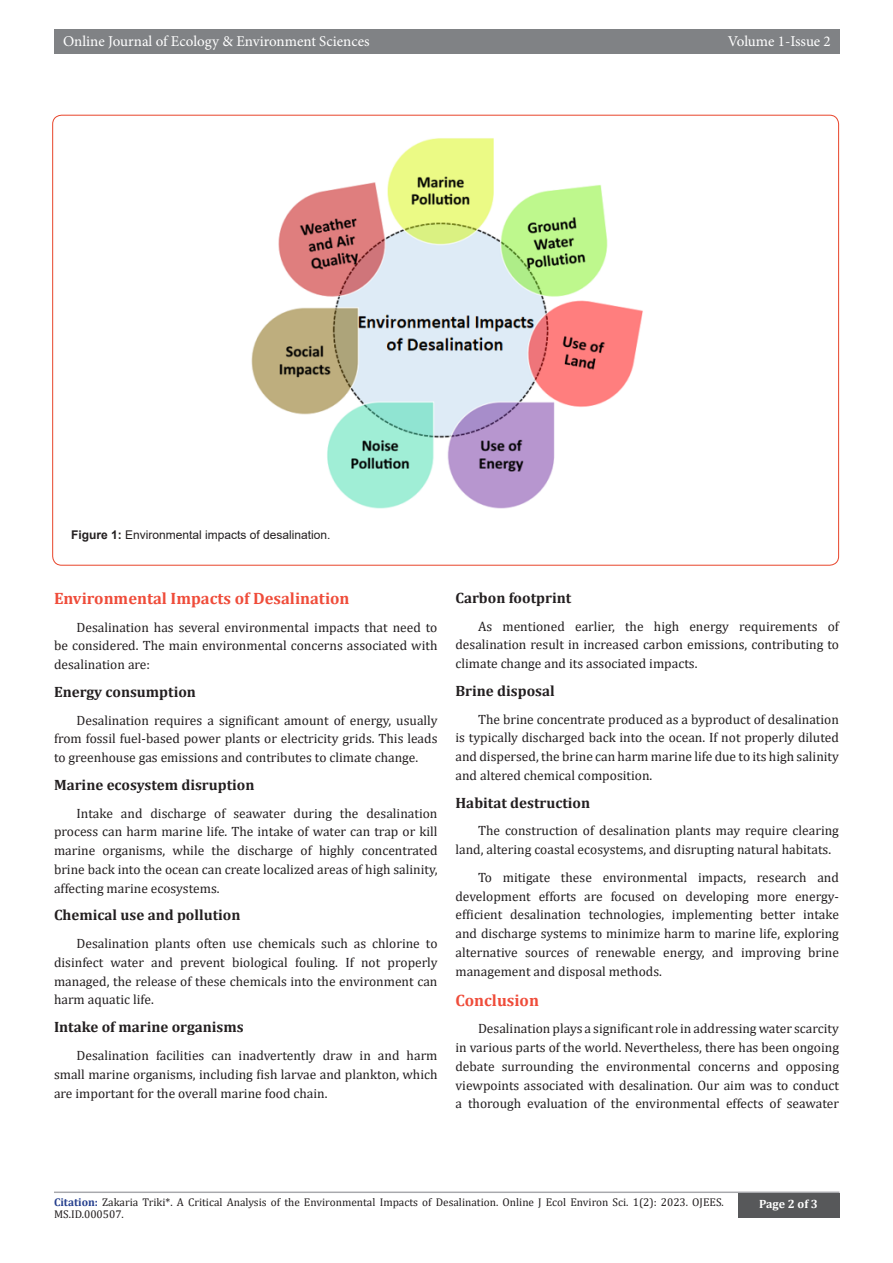
<style>
.page{position:relative;width:893px;height:1263px;background:#fff}
.page>*{position:absolute;margin:0;border:0;box-sizing:border-box;transform-origin:0 0}
.t1{font:700 16.5px "Cambria";color:#ef4c3a}
.t2{font:700 15px "Cambria";color:#231f20}
.t3{font:15px "Minion Pro";color:#fff}
.t4{font:13.5px/18.8px "Cambria";color:#231f20;text-align:justify}
.t5{font:12px "Arial";color:#231f20}
.t6{font:700 12px "Cambria";color:#fff}
.t7{font:11.25px/12px "Cambria";color:#231f20}
.s1{font-weight:700}
.s2{font-weight:700;color:#253f8e}
</style>
<div class="page">
<div style="left:54px;top:29px;width:785px;height:25px;background:#808285"></div>
<hr style="left:54px;top:1191px;width:785px;height:2px;background:#a8a9ad">
<div style="left:738px;top:1193px;width:101px;height:24px;background:#57585a"></div>
<img style="left:251px;top:138px;width:392px;height:371px">
<p class="t3" style="left:63px;top:31px;width:308px">Online Journal of Ecology &amp; Environment Sciences</p>
<p class="t3" style="left:728px;top:31px;width:105px">Volume 1-Issue 2</p>
<p class="t5" style="left:71px;top:527px;width:261px"><span class="s1">Figure 1:</span> Environmental impacts of desalination.</p>
<p class="t1" style="left:54px;top:587px;width:297px">Environmental Impacts of Desalination</p>
<p class="t4" style="left:54px;top:618px;width:385px;text-indent:22px">Desalination has several environmental impacts that need to be considered. The main environmental concerns associated with desalination are:</p>
<p class="t2" style="left:54px;top:681px;width:144px">Energy consumption</p>
<p class="t4" style="left:54px;top:711px;width:385px;text-indent:22px">Desalination requires a significant amount of energy, usually from fossil fuel-based power plants or electricity grids. This leads to greenhouse gas emissions and contributes to climate change.</p>
<p class="t2" style="left:54px;top:774px;width:202px">Marine ecosystem disruption</p>
<p class="t4" style="left:54px;top:804px;width:385px;text-indent:22px">Intake and discharge of seawater during the desalination process can harm marine life. The intake of water can trap or kill marine organisms, while the discharge of highly concentrated brine back into the ocean can create localized areas of high salinity, affecting marine ecosystems.</p>
<p class="t2" style="left:54px;top:905px;width:188px">Chemical use and pollution</p>
<p class="t4" style="left:54px;top:934px;width:385px;text-indent:22px">Desalination plants often use chemicals such as chlorine to disinfect water and prevent biological fouling. If not properly managed, the release of these chemicals into the environment can harm aquatic life.</p>
<p class="t2" style="left:54px;top:1016px;width:191px">Intake of marine organisms</p>
<p class="t4" style="left:54px;top:1046px;width:385px;text-indent:22px">Desalination facilities can inadvertently draw in and harm small marine organisms, including fish larvae and plankton, which are important for the overall marine food chain.</p>
<p class="t2" style="left:455px;top:587px;width:117px">Carbon footprint</p>
<p class="t4" style="left:455px;top:616px;width:385px;text-indent:22px">As mentioned earlier, the high energy requirements of desalination result in increased carbon emissions, contributing to climate change and its associated impacts.</p>
<p class="t2" style="left:455px;top:680px;width:101px">Brine disposal</p>
<p class="t4" style="left:455px;top:709px;width:385px;text-indent:22px">The brine concentrate produced as a byproduct of desalination is typically discharged back into the ocean. If not properly diluted and dispersed, the brine can harm marine life due to its high salinity and altered chemical composition.</p>
<p class="t2" style="left:455px;top:792px;width:136px">Habitat destruction</p>
<p class="t4" style="left:455px;top:821px;width:385px;text-indent:22px">The construction of desalination plants may require clearing land, altering coastal ecosystems, and disrupting natural habitats.</p>
<p class="t4" style="left:455px;top:868px;width:385px;text-indent:22px">To mitigate these environmental impacts, research and development efforts are focused on developing more energy&shy;efficient desalination technologies, implementing better intake and discharge systems to minimize harm to marine life, exploring alternative sources of renewable energy, and improving brine management and disposal methods.</p>
<p class="t1" style="left:455px;top:988px;width:85px">Conclusion</p>
<p class="t4" style="left:455px;top:1019px;width:385px;text-indent:22px">Desalination plays a significant role in addressing water scarcity in various parts of the world. Nevertheless, there has been ongoing debate surrounding the environmental concerns and opposing viewpoints associated with desalination. Our aim was to conduct a thorough evaluation of the environmental effects of seawater</p>
<p class="t7" style="left:54px;top:1196px;width:671px"><span class="s2">Citation:</span> Zakaria Triki*. A Critical Analysis of the Environmental Impacts of Desalination. Online J Ecol Environ Sci. 1(2): 2023. OJEES.<br>MS.ID.000507.</p>
<p class="t6" style="left:759px;top:1196px;width:60px">Page 2 of 3</p>
</div>
